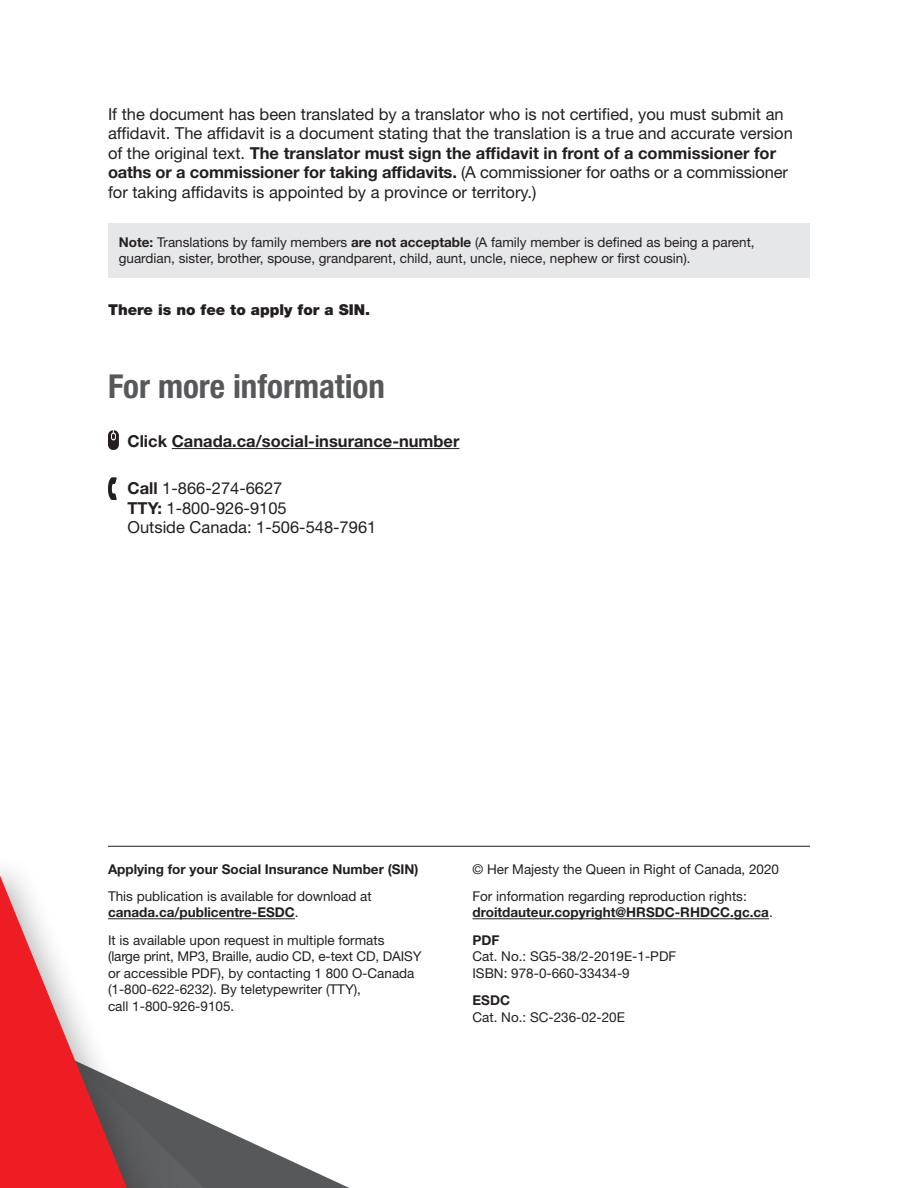
<style>
.page{position:relative;width:918px;height:1188px;background:#fff}
.page>*{position:absolute;margin:0;border:0;box-sizing:border-box;transform-origin:0 0}
.t1{font:700 condensed 33px "Helvetica Neue LT Std";color:#57585a}
.t2{font:16.5px/19.5px "Helvetica Neue LT Std";color:#231f20}
.t3{font:700 16.5px "Helvetica Neue LT Std";color:#231f20}
.t4{font:900 15px "Helvetica Neue LT Std";color:#231f20}
.t5{font:13.5px/16.5px "Helvetica Neue LT Std";color:#231f20}
.t6{font:700 13.5px/27.3px "Helvetica Neue LT Std";color:#231f20}
.s1{font-weight:700}
.s2{font-weight:400}
</style>
<div class="page">
<svg style="left:294px;top:1162px;width:55px;height:26px"></svg>
<div style="left:0;top:852px;width:294px;height:336px;background:#231f20;opacity:.31"></div>
<svg style="left:0;top:864px;width:256px;height:324px"></svg>
<div style="left:108px;top:223px;width:702px;height:55px;background:#e6e7e9"></div>
<hr style="left:172px;top:448px;width:288px;height:1px;background:#231f20">
<svg style="left:108px;top:430px;width:11px;height:20px"></svg>
<svg style="left:108px;top:477px;width:9px;height:23px"></svg>
<hr style="left:108px;top:846px;width:702px;height:1px;background:#231f20">
<hr style="left:108px;top:918px;width:187px;height:1px;background:#231f20">
<hr style="left:472px;top:918px;width:297px;height:1px;background:#231f20">
<p class="t2" style="left:108px;top:104px;width:686px">If the document has been translated by a translator who is not certified, you must submit an affidavit. The affidavit is a document stating that the translation is a true and accurate version of the original text. <span class="s1">The translator must sign the affidavit in front of a commissioner for oaths or a commissioner for taking affidavits.</span> (A commissioner for oaths or a commissioner for taking affidavits is appointed by a province or territory.)</p>
<p class="t5" style="left:119px;top:233px;width:637px"><span class="s1">Note:</span> Translations by family members <span class="s1">are not acceptable</span> (A family member is defined as being a parent, guardian, sister, brother, spouse, grandparent, child, aunt, uncle, niece, nephew or first cousin).</p>
<p class="t4" style="left:108px;top:301px;width:264px">There is no fee to apply for a SIN.</p>
<h1 class="t1" style="left:108px;top:367px;width:279px">For more information</h1>
<p class="t3" style="left:127px;top:431px;width:334px">Click Canada.ca/social-insurance-number</p>
<p class="t2" style="left:128px;top:478px;width:250px"><span class="s1">Call</span> 1-866-274-6627<br><span class="s1">TTY:</span> 1-800-926-9105<br>Outside Canada: 1-506-548-7961</p>
<p class="t6" style="left:108px;top:855px;width:312px">Applying for your Social Insurance Number (SIN)</p>
<p class="t5" style="left:108px;top:888px;width:265px">This publication is available for download at <span class="s1">canada.ca/publicentre-ESDC</span>.</p>
<p class="t5" style="left:108px;top:931px;width:315px">It is available upon request in multiple formats<br>(large print, MP3, Braille, audio CD, e-text CD, DAISY or accessible PDF), by contacting 1 800 O-Canada (1-800-622-6232). By teletypewriter (TTY),<br>call 1-800‑926-9105.</p>
<p class="t5" style="left:472px;top:855px;width:308px;line-height:27.3px">© Her Majesty the Queen in Right of Canada, 2020<br>For information regarding reproduction rights:</p>
<p class="t6" style="left:472px;top:899px;width:302px">droitdauteur.copyright@HRSDC-RHDCC.gc.ca<span class="s2">.<br></span>PDF</p>
<p class="t5" style="left:472px;top:948px;width:205px">Cat. No.: SG5-38/2-2019E-1-PDF<br>ISBN: 978-0-660-33434-9</p>
<p class="t6" style="left:472px;top:986px;width:39px">ESDC</p>
<p class="t5" style="left:472px;top:1008px;width:154px">Cat. No.: SC-236-02-20E</p>
</div>
